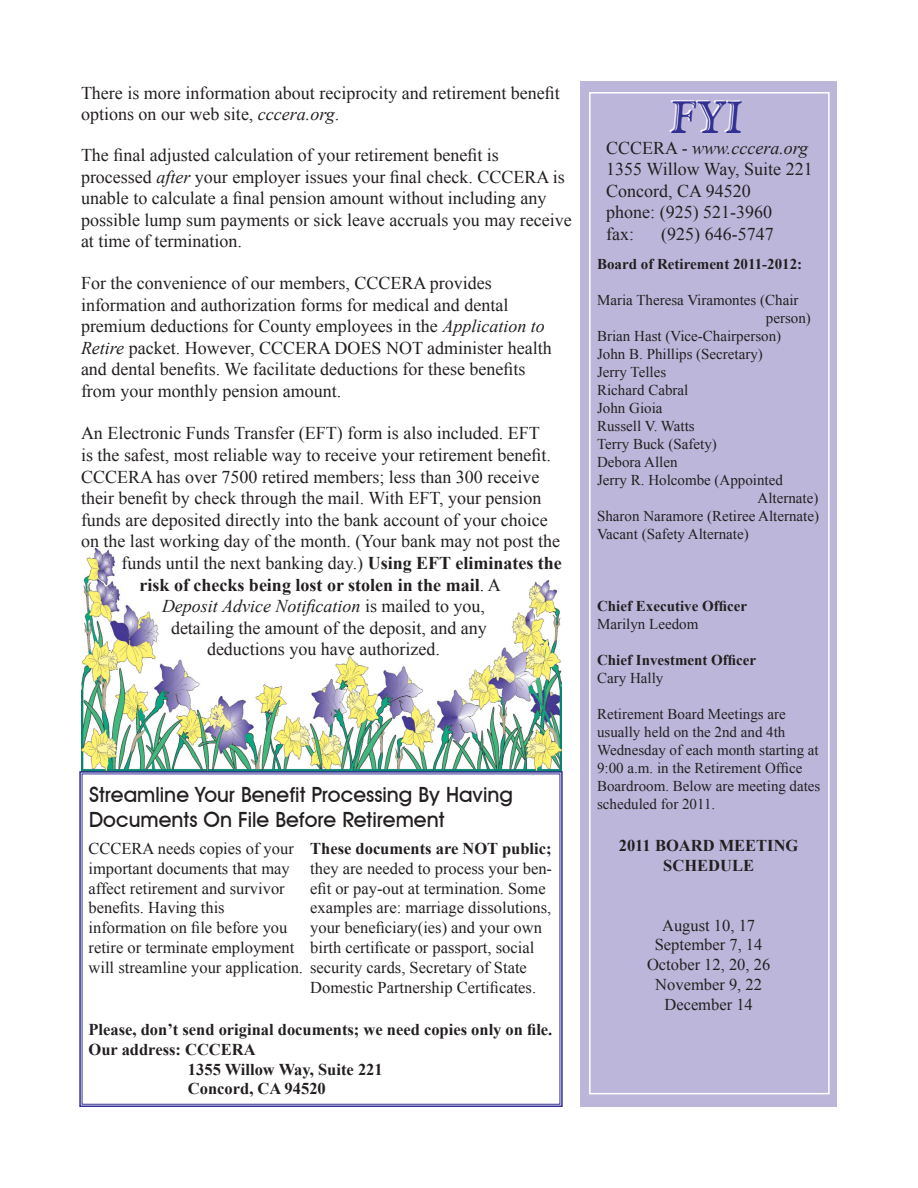
<style>
.page{position:relative;width:918px;height:1188px;background:#fff}
.page>*{position:absolute;margin:0;border:0;box-sizing:border-box;transform-origin:0 0}
.t1{font:45px "Goudy Handtooled BT";color:#323092}
.t2{font:500 21px/25.2px "Avant Garde IT Cby BT";color:#231f20}
.t3{font:18px/21.6px "Times New Roman";color:#231f20}
.t4{font:700 18px "Times New Roman";color:#231f20}
.t5{font:italic 18px "Times New Roman";color:#231f20}
.t6{font:16.5px/19.8px "Times New Roman";color:#231f20}
.t7{font:700 16.5px/19.8px "Times New Roman";color:#231f20;text-align:center}
.t8{font:15px/18px "Times New Roman";color:#231f20}
.t9{font:700 15px "Times New Roman";color:#231f20}
.s1{font-style:italic}
.s2{font-weight:700}
.s3{font-weight:400}
.s4{font-style:normal}
</style>
<div class="page">
<img style="left:81px;top:549px;width:481px;height:221px">
<div style="left:580px;top:81px;width:257px;height:1026px;background:#bcb7da"></div>
<div style="left:589px;top:92px;width:241px;height:1002px;border:2px solid #fff"></div>
<svg style="left:79px;top:770px;width:484px;height:337px"></svg>
<p class="t3" style="left:81px;top:82px;width:480px">There is more information about reciprocity and retirement benefit options on our web site, <span class="s1">cccera.org</span>.</p>
<p class="t3" style="left:81px;top:144px;width:492px">The final adjusted calculation of your retirement benefit is processed <span class="s1">after</span> your employer issues your final check. CCCERA is unable to calculate a final pension amount without including any possible lump sum payments or sick leave accruals you may receive at time of termination.</p>
<p class="t3" style="left:81px;top:272px;width:472px">For the convenience of our members, CCCERA provides information and authorization forms for medical and dental premium deductions for County employees in the <span class="s1">Application to Retire</span> packet. However, CCCERA DOES NOT administer health and dental benefits. We facilitate deductions for these benefits from your monthly pension amount.</p>
<p class="t3" style="left:81px;top:422px;width:460px">An Electronic Funds Transfer (EFT) form is also included. EFT</p>
<p class="t3" style="left:81px;top:444px;width:471px">is the safest, most reliable way to receive your retirement benefit.</p>
<p class="t3" style="left:81px;top:465px;width:460px">CCCERA has over 7500 retired members; less than 300 receive</p>
<p class="t3" style="left:81px;top:487px;width:462px">their benefit by check through the mail. With EFT, your pension</p>
<p class="t3" style="left:81px;top:509px;width:468px">funds are deposited directly into the bank account of your choice</p>
<p class="t3" style="left:81px;top:530px;width:481px">on the last working day of the month. (Your bank may not post the</p>
<p class="t3" style="left:122px;top:552px;width:442px">funds until the next banking day.) <span class="s2">Using EFT eliminates the</span></p>
<p class="t4" style="left:140px;top:572px;width:363px">risk of checks being lost or stolen in the mail<span class="s3">. A</span></p>
<p class="t5" style="left:162px;top:594px;width:325px">Deposit Advice Notification <span class="s4">is mailed to you,</span></p>
<p class="t3" style="left:171px;top:617px;width:317px">detailing the amount of the deposit, and any</p>
<p class="t3" style="left:207px;top:638px;width:234px">deductions you have authorized.</p>
<p class="t2" style="left:89px;top:782px;width:425px">Streamline Your Benefit Processing By Having<br>Documents On File Before Retirement</p>
<p class="t6" style="left:89px;top:838px;width:440px">CCCERA needs copies of your<br>important documents that may<br>affect retirement and survivor<br>benefits. Having this<br>information on file before you<br>retire or terminate employment<br>will streamline your application. security cards, Secretary of State</p>
<p class="t7" style="left:310px;top:838px;width:243px">These documents are NOT public;</p>
<p class="t6" style="left:310px;top:858px;width:243px">they are needed to process your ben&shy;efit or pay-out at termination. Some examples are: marriage dissolutions, your beneficiary(ies) and your own birth certificate or passport, social</p>
<p class="t6" style="left:310px;top:977px;width:227px">Domestic Partnership Certificates.</p>
<p class="t7" style="left:89px;top:1019px;width:465px">Please, don’t send original documents; we need copies only on file.</p>
<p class="t7" style="left:89px;top:1039px;width:169px">Our address: CCCERA</p>
<p class="t7" style="left:188px;top:1059px;width:196px">1355 Willow Way, Suite 221</p>
<p class="t7" style="left:188px;top:1079px;width:139px">Concord, CA 94520</p>
<h1 class="t1" style="left:670px;top:90px;width:77px">FYI</h1>
<p class="t3" style="left:606px;top:137px;width:208px">CCCERA - <span class="s1">www.cccera.org<br></span>1355 Willow Way, Suite 221<br>Concord, CA 94520<br>phone: (925) 521-3960<br>fax:</p>
<p class="t3" style="left:661px;top:223px;width:114px">(925) 646-5747</p>
<p class="t9" style="left:597px;top:254px;width:207px">Board of Retirement 2011-2012:</p>
<p class="t8" style="left:597px;top:291px;width:203px">Maria Theresa Viramontes (Chair</p>
<p class="t8" style="left:766px;top:309px;width:46px">person)</p>
<p class="t8" style="left:597px;top:327px;width:186px">Brian Hast (Vice-Chairperson)</p>
<p class="t8" style="left:597px;top:345px;width:167px">John B. Phillips (Secretary)</p>
<p class="t8" style="left:597px;top:363px;width:71px">Jerry Telles</p>
<p class="t8" style="left:597px;top:381px;width:93px">Richard Cabral</p>
<p class="t8" style="left:597px;top:399px;width:67px">John Gioia</p>
<p class="t8" style="left:597px;top:417px;width:99px">Russell V. Watts</p>
<p class="t8" style="left:597px;top:435px;width:121px">Terry Buck (Safety)</p>
<p class="t8" style="left:597px;top:453px;width:82px">Debora Allen</p>
<p class="t8" style="left:597px;top:471px;width:187px">Jerry R. Holcombe (Appointed</p>
<p class="t8" style="left:758px;top:489px;width:62px">Alternate)</p>
<p class="t8" style="left:597px;top:507px;width:224px">Sharon Naramore (Retiree Alternate)</p>
<p class="t8" style="left:597px;top:525px;width:153px">Vacant (Safety Alternate)</p>
<p class="t9" style="left:597px;top:596px;width:151px">Chief Executive Officer</p>
<p class="t8" style="left:597px;top:615px;width:103px">Marilyn Leedom</p>
<p class="t9" style="left:597px;top:650px;width:161px">Chief Investment Officer</p>
<p class="t8" style="left:597px;top:669px;width:68px">Cary Hally</p>
<p class="t8" style="left:597px;top:705px;width:225px">Retirement Board Meetings are usually held on the 2nd and 4th<br>Wednesday of each month starting at<br>9:00 a.m. in the Retirement Office<br>Boardroom. Below are meeting dates scheduled for 2011.</p>
<p class="t7" style="left:619px;top:836px;width:181px">2011 BOARD MEETING<br>SCHEDULE</p>
<p class="t6" style="left:647px;top:915px;width:125px;text-align:center">August 10, 17<br>September 7, 14<br>October 12, 20, 26<br>November 9, 22<br>December 14</p>
</div>
